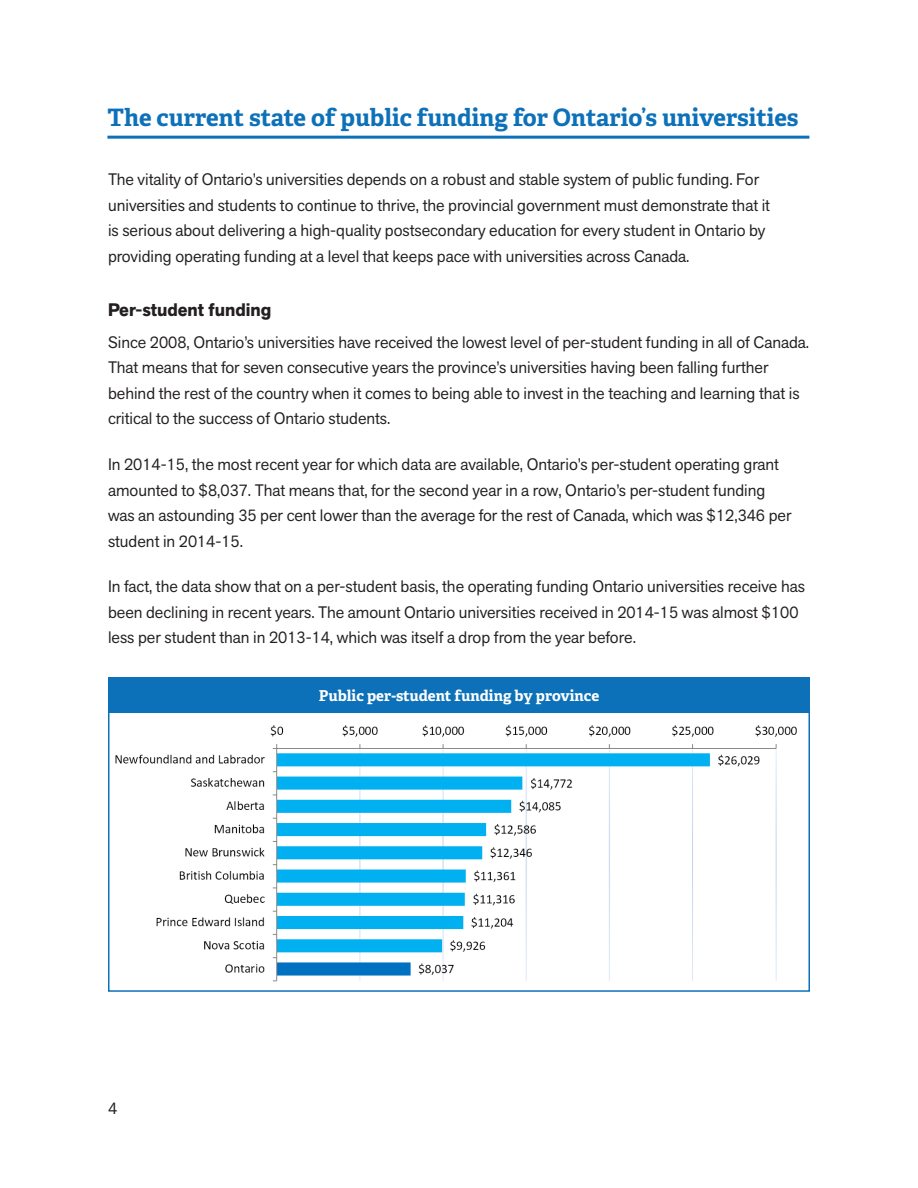
<style>
.page{position:relative;width:918px;height:1188px;background:#fff}
.page>*{position:absolute;margin:0;border:0;box-sizing:border-box;transform-origin:0 0}
.t1{font:700 24px "Adelle";color:#0d71b9}
.t2{font:700 18px "Akzid Grtsk Next";color:#231f20}
.t3{font:16.5px/25.5px "Akzid Grtsk Next";color:#231f20}
.t4{font:700 15px "Adelle";color:#fff}
</style>
<div class="page">
<hr style="left:107px;top:136px;width:702px;height:3px;background:#0d71b9">
<img style="left:115px;top:725px;width:682px;height:257px">
<div style="left:108px;top:677px;width:702px;height:36px;background:#0d71b9"></div>
<div style="left:108px;top:686px;width:702px;height:306px;border:2px solid #0d71b9"></div>
<h1 class="t1" style="left:107px;top:102px;width:693px">The current state of public funding for Ontario’s universities</h1>
<p class="t3" style="left:108px;top:167px;width:664px">The vitality of Ontario’s universities depends on a robust and stable system of public funding. For universities and students to continue to thrive, the provincial government must demonstrate that it is serious about delivering a high-quality postsecondary education for every student in Ontario by providing operating funding at a level that keeps pace with universities across Canada.</p>
<p class="t2" style="left:108px;top:298px;width:165px">Per-student funding</p>
<p class="t3" style="left:108px;top:329px;width:703px">Since 2008, Ontario’s universities have received the lowest level of per-student funding in all of Canada.<br>That means that for seven consecutive years the province’s universities having been falling further behind the rest of the country when it comes to being able to invest in the teaching and learning that is critical to the success of Ontario students.</p>
<p class="t3" style="left:108px;top:452px;width:685px">In 2014-15, the most recent year for which data are available, Ontario’s per-student operating grant amounted to $8,037. That means that, for the second year in a row, Ontario’s per-student funding was an astounding 35 per cent lower than the average for the rest of Canada, which was $12,346 per student in 2014-15.</p>
<p class="t3" style="left:108px;top:574px;width:698px">In fact, the data show that on a per-student basis, the operating funding Ontario universities receive has been declining in recent years. The amount Ontario universities received in 2014-15 was almost $100 less per student than in 2013-14, which was itself a drop from the year before.</p>
<p class="t3" style="left:108px;top:1095px;width:11px">4</p>
<p class="t4" style="left:319px;top:686px;width:282px">Public per-student funding by province</p>
</div>
